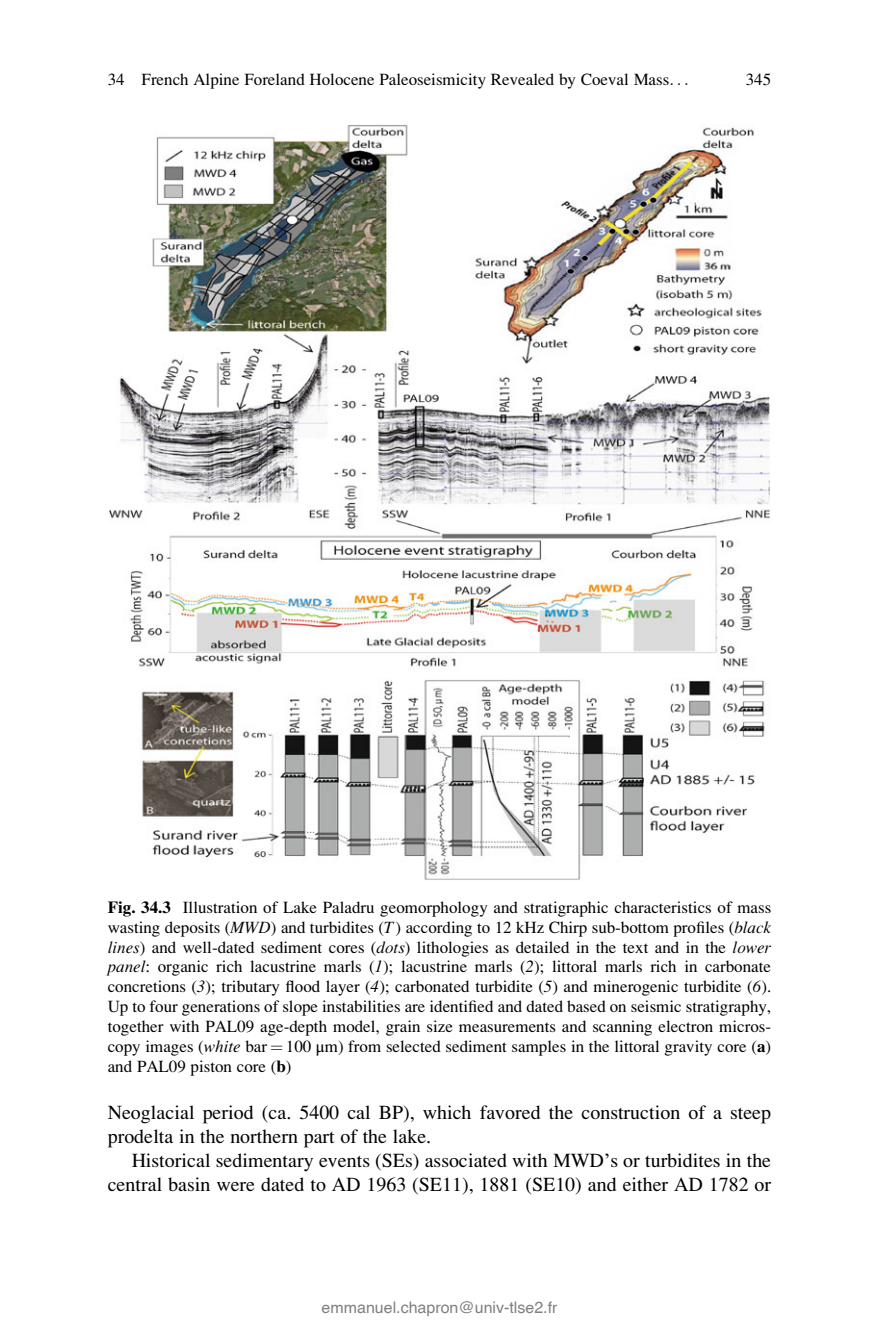
<style>
.page{position:relative;width:879px;height:1333px;background:#fff}
.page>*{position:absolute;margin:0;border:0;box-sizing:border-box;transform-origin:0 0}
.t1{font:20px/24px "Hmrgfm Cjbpcy Adv P6975";color:#000}
.t2{font:17px/20px "Hmrgfm Cjbpcy Adv P6975";color:#000;text-align:justify}
.t3{font:16px "Helvetica";color:#808080}
.s1{font-family:"Twypsr Btqrbj Adv P4 C4 E59"}
.s2{font-family:"Chjqky Msqglb Adv P6 F01"}
.s3{font-family:"Tvpcrk Vkybml Adv P696 A"}
.s4{font-family:"Vhsspy Cbhqtc Adv P4 C4 E74"}
.s5{font-family:"Kngmng Xvghcj Adv OT8608 a 8 d 1"}
.s6{font-family:"Jbynjc Vssdmy Adv TT5843 c 571"}
</style>
<div class="page">
<img style="left:109px;top:125px;width:661px;height:755px">
<p class="t2" style="left:108px;top:71px;width:582px">34 French Alpine Foreland Holocene Paleoseismicity Revealed by Coeval Mass<span class="s1">. . .</span></p>
<p class="t2" style="left:746px;top:71px;width:27px">345</p>
<p class="t2" style="left:108px;top:898px;width:665px"><span class="s2">Fig. 34.3</span> Illustration of Lake Paladru geomorphology and stratigraphic characteristics of mass wasting deposits (<span class="s3">MWD</span>) and turbidites (<span class="s3">T</span>) according to 12 kHz Chirp sub-bottom profiles (<span class="s3">black lines</span>) and well-dated sediment cores (<span class="s3">dots</span>) lithologies as detailed in the text and in the <span class="s3">lower panel</span>: organic rich lacustrine marls (<span class="s3">1</span>); lacustrine marls (<span class="s3">2</span>); littoral marls rich in carbonate concretions (<span class="s3">3</span>); tributary flood layer (<span class="s3">4</span>); carbonated turbidite (<span class="s3">5</span>) and minerogenic turbidite (<span class="s3">6</span>).<br>Up to four generations of slope instabilities are identified and dated based on seismic stratigraphy, together with PAL09 age-depth model, grain size measurements and scanning electron micros&shy;copy images (<span class="s3">white</span> bar <span class="s4">¼</span> 100 <span class="s5">μ</span>m) from selected sediment samples in the littoral gravity core (<span class="s2">a</span>) and PAL09 piston core (<span class="s2">b</span>)</p>
<p class="t1" style="left:108px;top:1102px;width:665px">Neoglacial period (ca. 5400 cal BP), which favored the construction of a steep prodelta in the northern part of the lake.</p>
<p class="t1" style="left:108px;top:1149px;width:665px;text-align:right">Historical sedimentary events (SEs) associated with MWD<span class="s6">’</span>s or turbidites in the central basin were dated to AD 1963 (SE11), 1881 (SE10) and either AD 1782 or</p>
<p class="t3" style="left:321px;top:1297px;width:237px">emmanuel.chapron@univ-tlse2.fr</p>
</div>
